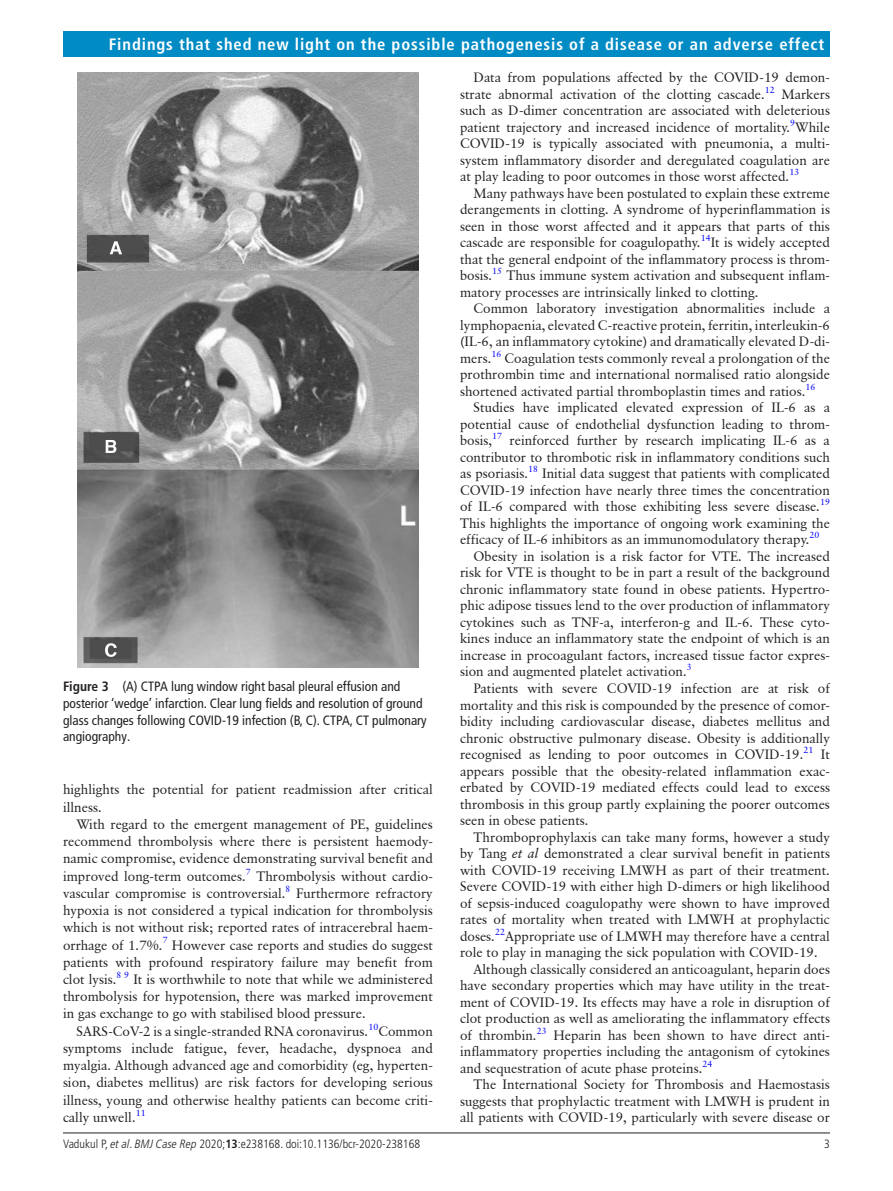
<style>
.page{position:relative;width:893px;height:1191px;background:#fff}
.page>*{position:absolute;margin:0;border:0;box-sizing:border-box;transform-origin:0 0}
.t1{font:700 condensed 16.5px "Frutiger LT Pro";letter-spacing:.055em;color:#fff}
.t2{font:13.5px/16.5px "Classical Garamond BT";color:#231f20;text-align:justify}
.t3{font:condensed 13.5px/16.5px "Frutiger LT Pro";color:#231f20}
.t4{font:300 condensed 12px "Frutiger LT Pro";color:#231f20}
.t5{font:9px "Classical Garamond BT";color:#00f}
.s1{font-weight:700}
.s2{font-style:italic}
</style>
<div class="page">
<hr style="left:63px;top:1132px;width:767px;height:1px;background:#231f20">
<div style="left:63px;top:31px;width:767px;height:25px;background:#008bc5"></div>
<img style="left:78px;top:72px;width:340px;height:595px">
<p class="t1" style="left:109px;top:34px;width:717px">Findings that shed new light on the possible pathogenesis of a disease or an adverse effect</p>
<p class="t3" style="left:63px;top:678px;width:365px"><span class="s1">Figure 3</span> (A) CTPA lung window right basal pleural effusion and posterior ‘wedge’ infarction. Clear lung fields and resolution of ground glass changes following COVID-19 infection (B, C). CTPA, CT pulmonary angiography.</p>
<p class="t2" style="left:63px;top:781px;width:371px;line-height:17.2px">highlights the potential for patient readmission after critical illness.</p>
<p class="t2" style="left:63px;top:815px;width:371px;line-height:17.2px;text-indent:14px">With regard to the emergent management of PE, guidelines recommend thrombolysis where there is persistent haemody&shy;namic compromise, evidence demonstrating survival benefit and improved long-term outcomes.<sup>7</sup> Thrombolysis without cardio&shy;vascular compromise is controversial.</p>
<p class="t5" style="left:286px;top:883px;width:6px">8</p>
<p class="t2" style="left:63px;top:884px;width:371px;line-height:17.2px;text-indent:233px">Furthermore refractory hypoxia is not considered a typical indication for thrombolysis which is not without risk; reported rates of intracerebral haem&shy;orrhage of 1.7%.</p>
<p class="t5" style="left:163px;top:934px;width:6px">7</p>
<p class="t2" style="left:63px;top:936px;width:371px;line-height:17.2px;text-indent:109px">However case reports and studies do suggest patients with profound respiratory failure may benefit from clot lysis.</p>
<p class="t5" style="left:117px;top:969px;width:14px">8 9</p>
<p class="t2" style="left:133px;top:970px;width:301px">It is worthwhile to note that while we administered</p>
<p class="t2" style="left:63px;top:988px;width:371px">thrombolysis for hypotension, there was marked improvement</p>
<p class="t2" style="left:63px;top:1005px;width:304px">in gas exchange to go with stabilised blood pressure.</p>
<p class="t2" style="left:76px;top:1022px;width:293px">SARS-CoV-2 is a single-stranded RNA coronavirus.</p>
<p class="t5" style="left:368px;top:1021px;width:11px">10</p>
<p class="t2" style="left:63px;top:1022px;width:371px;line-height:17.2px;text-indent:315px">Common symptoms include fatigue, fever, headache, dyspnoea and myalgia. Although advanced age and comorbidity (eg, hyperten&shy;sion, diabetes mellitus) are risk factors for developing serious illness, young and otherwise healthy patients can become criti&shy;cally unwell.</p>
<p class="t5" style="left:136px;top:1107px;width:11px">11</p>
<p class="t2" style="left:460px;top:69px;width:371px;text-indent:14px">Data from populations affected by the COVID-19 demon&shy;strate abnormal activation of the clotting cascade.<sup>12</sup> Markers such as D-dimer concentration are associated with deleterious patient trajectory and increased incidence of mortality.<sup>9</sup>While COVID-19 is typically associated with pneumonia, a multi&shy;system inflammatory disorder and deregulated coagulation are at play leading to poor outcomes in those worst affected.<sup>13</sup></p>
<p class="t2" style="left:460px;top:185px;width:371px;text-indent:14px">Many pathways have been postulated to explain these extreme derangements in clotting. A syndrome of hyperinflammation is seen in those worst affected and it appears that parts of this cascade are responsible for coagulopathy.<sup>14</sup>It is widely accepted that the general endpoint of the inflammatory process is throm&shy;bosis.<sup>15</sup> Thus immune system activation and subsequent inflam&shy;matory processes are intrinsically linked to clotting.</p>
<p class="t2" style="left:460px;top:300px;width:371px;text-indent:14px">Common laboratory investigation abnormalities include a lymphopaenia, elevated C-reactive protein, ferritin, interleukin-6 (IL-6, an inflammatory cytokine) and dramatically elevated D-di&shy;mers.<sup>16</sup> Coagulation tests commonly reveal a prolongation of the prothrombin time and international normalised ratio alongside shortened activated partial thromboplastin times and ratios.<sup>16</sup></p>
<p class="t2" style="left:474px;top:399px;width:358px">Studies have implicated elevated expression of IL-6 as a</p>
<p class="t2" style="left:460px;top:416px;width:371px">potential cause of endothelial dysfunction leading to throm-</p>
<p class="t2" style="left:460px;top:432px;width:371px">bosis,<sup>17</sup> reinforced further by research implicating IL-6 as a</p>
<p class="t2" style="left:460px;top:449px;width:371px">contributor to thrombotic risk in inflammatory conditions such</p>
<p class="t2" style="left:460px;top:465px;width:371px">as psoriasis.<sup>18</sup> Initial data suggest that patients with complicated</p>
<p class="t2" style="left:460px;top:482px;width:371px">COVID-19 infection have nearly three times the concentration</p>
<p class="t2" style="left:460px;top:498px;width:371px">of IL-6 compared with those exhibiting less severe disease.<sup>19</sup></p>
<p class="t2" style="left:460px;top:515px;width:371px">This highlights the importance of ongoing work examining the</p>
<p class="t2" style="left:460px;top:531px;width:361px">efficacy of IL-6 inhibitors as an immunomodulatory therapy.<sup>20</sup></p>
<p class="t2" style="left:474px;top:548px;width:358px">Obesity in isolation is a risk factor for VTE. The increased</p>
<p class="t2" style="left:460px;top:564px;width:371px">risk for VTE is thought to be in part a result of the background</p>
<p class="t2" style="left:460px;top:581px;width:371px">chronic inflammatory state found in obese patients. Hypertro-</p>
<p class="t2" style="left:460px;top:597px;width:371px">phic adipose tissues lend to the over production of inflammatory</p>
<p class="t2" style="left:460px;top:614px;width:371px">cytokines such as TNF-a, interferon-g and IL-6. These cyto-</p>
<p class="t2" style="left:460px;top:630px;width:371px">kines induce an inflammatory state the endpoint of which is an</p>
<p class="t2" style="left:460px;top:647px;width:371px">increase in procoagulant factors, increased tissue factor expres-</p>
<p class="t2" style="left:460px;top:663px;width:233px">sion and augmented platelet activation.<sup>3</sup></p>
<p class="t2" style="left:474px;top:680px;width:358px">Patients with severe COVID-19 infection are at risk of</p>
<p class="t2" style="left:460px;top:696px;width:371px">mortality and this risk is compounded by the presence of comor-</p>
<p class="t2" style="left:460px;top:713px;width:371px">bidity including cardiovascular disease, diabetes mellitus and</p>
<p class="t2" style="left:460px;top:729px;width:371px">chronic obstructive pulmonary disease. Obesity is additionally</p>
<p class="t2" style="left:460px;top:746px;width:371px">recognised as lending to poor outcomes in COVID-19.<sup>21</sup> It</p>
<p class="t2" style="left:460px;top:762px;width:371px">appears possible that the obesity-related inflammation exac-</p>
<p class="t2" style="left:460px;top:779px;width:371px">erbated by COVID-19 mediated effects could lead to excess</p>
<p class="t2" style="left:460px;top:795px;width:371px">thrombosis in this group partly explaining the poorer outcomes</p>
<p class="t2" style="left:460px;top:812px;width:130px">seen in obese patients.</p>
<p class="t2" style="left:474px;top:828px;width:358px">Thromboprophylaxis can take many forms, however a study</p>
<p class="t2" style="left:460px;top:845px;width:371px">by Tang <span class="s2">et al</span> demonstrated a clear survival benefit in patients</p>
<p class="t2" style="left:460px;top:861px;width:371px">with COVID-19 receiving LMWH as part of their treatment.</p>
<p class="t2" style="left:460px;top:878px;width:371px">Severe COVID-19 with either high D-dimers or high likelihood</p>
<p class="t2" style="left:460px;top:894px;width:371px">of sepsis-induced coagulopathy were shown to have improved</p>
<p class="t2" style="left:460px;top:911px;width:371px">rates of mortality when treated with LMWH at prophylactic</p>
<p class="t2" style="left:460px;top:927px;width:371px">doses.<sup>22</sup>Appropriate use of LMWH may therefore have a central</p>
<p class="t2" style="left:460px;top:944px;width:359px">role to play in managing the sick population with COVID-19.</p>
<p class="t2" style="left:474px;top:960px;width:358px">Although classically considered an anticoagulant, heparin does</p>
<p class="t2" style="left:460px;top:977px;width:371px">have secondary properties which may have utility in the treat-</p>
<p class="t2" style="left:460px;top:993px;width:371px">ment of COVID-19. Its effects may have a role in disruption of</p>
<p class="t2" style="left:460px;top:1010px;width:371px">clot production as well as ameliorating the inflammatory effects</p>
<p class="t2" style="left:460px;top:1026px;width:88px">of thrombin.<sup>23</sup></p>
<p class="t2" style="left:460px;top:1026px;width:371px;text-indent:93px">Heparin has been shown to have direct anti&shy;inflammatory properties including the antagonism of cytokines and sequestration of acute phase proteins.<sup>24</sup></p>
<p class="t2" style="left:460px;top:1076px;width:371px;text-indent:14px">The International Society for Thrombosis and Haemostasis suggests that prophylactic treatment with LMWH is prudent in all patients with COVID-19, particularly with severe disease or</p>
<p class="t4" style="left:63px;top:1136px;width:359px">Vadukul P, <span class="s2">et al</span>. <span class="s2">BMJ Case Rep</span> 2020;<span class="s1">13</span>:e238168. doi:10.1136/bcr-2020-238168</p>
<p class="t4" style="left:824px;top:1136px;width:7px">3</p>
</div>
